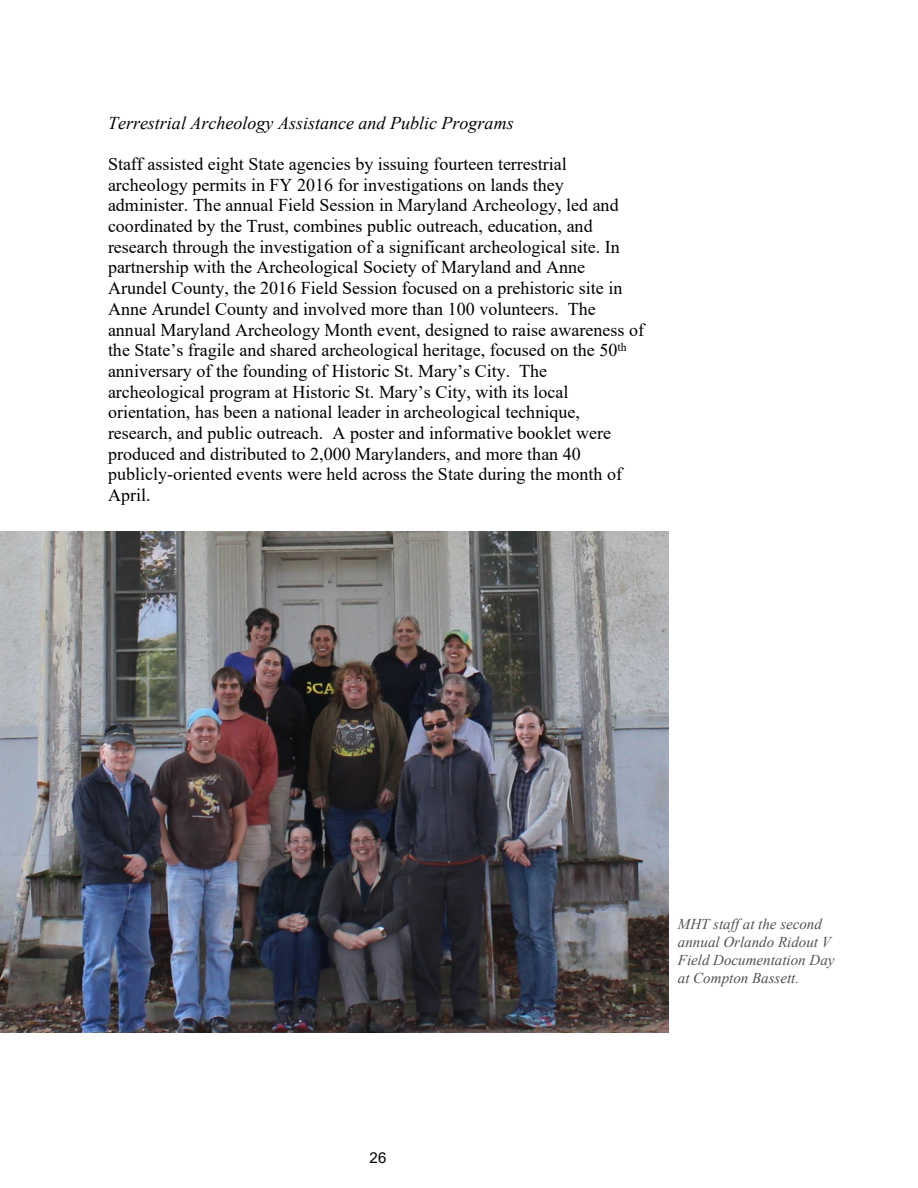
<style>
.page{position:relative;width:918px;height:1188px;background:#fff}
.page>*{position:absolute;margin:0;border:0;box-sizing:border-box;transform-origin:0 0}
.t1{font:18px/20.7px "Times New Roman";color:#000}
.t2{font:italic 18px "Times New Roman";color:#000}
.t3{font:italic 15px/18px "Times New Roman";color:#50504f}
.t4{font:15px "Arial";color:#000}
</style>
<div class="page">
<img style="left:0;top:532px;width:668px;height:501px">
<p class="t2" style="left:108px;top:116px;width:407px">Terrestrial Archeology Assistance and Public Programs</p>
<p class="t1" style="left:108px;top:155px;width:538px">Staff assisted eight State agencies by issuing fourteen terrestrial archeology permits in FY 2016 for investigations on lands they administer. The annual Field Session in Maryland Archeology, led and coordinated by the Trust, combines public outreach, education, and research through the investigation of a significant archeological site. In partnership with the Archeological Society of Maryland and Anne Arundel County, the 2016 Field Session focused on a prehistoric site in Anne Arundel County and involved more than 100 volunteers. The annual Maryland Archeology Month event, designed to raise awareness of the State’s fragile and shared archeological heritage, focused on the 50<sup>th </sup>anniversary of the founding of Historic St. Mary’s City. The archeological program at Historic St. Mary’s City, with its local orientation, has been a national leader in archeological technique, research, and public outreach. A poster and informative booklet were produced and distributed to 2,000 Marylanders, and more than 40 publicly-oriented events were held across the State during the month of April.</p>
<p class="t4" style="left:370px;top:1152px;width:18px">26</p>
<p class="t3" style="left:678px;top:916px;width:158px">MHT staff at the second annual Orlando Ridout V<br>Field Documentation Day at Compton Bassett.</p>
</div>
